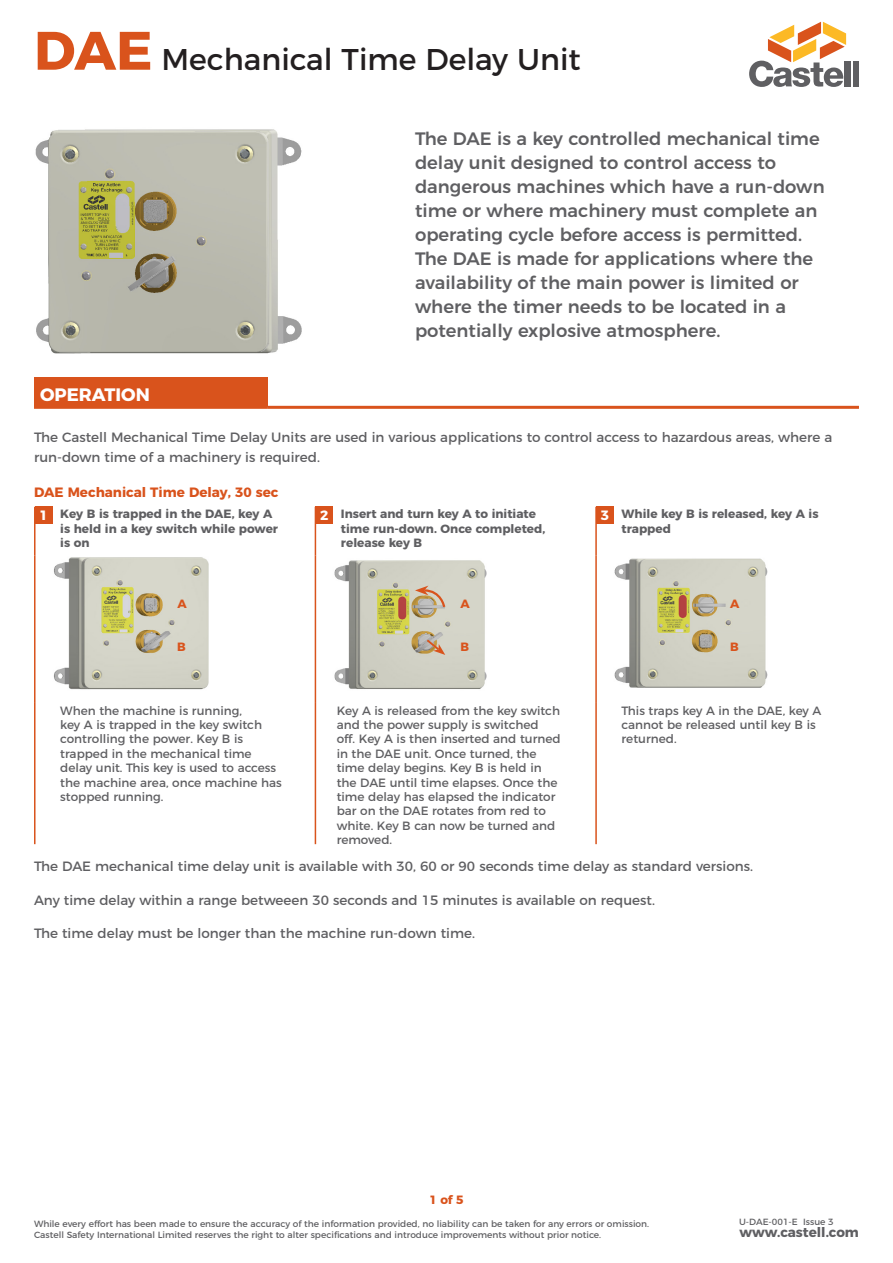
<style>
.page{position:relative;width:893px;height:1263px;background:#fff}
.page>*{position:absolute;margin:0;border:0;box-sizing:border-box;transform-origin:0 0}
.t1{font:30px "Montserrat";color:#231f20}
.Product_Description{font:500 18px/24px "Montserrat";color:#5f5f62}
.Headers{font:700 18px "Montserrat";color:#fff}
.Free_Text{font:13.5px/19.5px "Montserrat";color:#5f5f62}
.Orange_Titles{font:700 13.5px "Montserrat";color:#d9531c}
.t2{font:700 13.5px "Montserrat";color:#5f5f62}
.Square_Numbers{font:700 13.5px "Montserrat";color:#fff}
.Regular_Description{font:12px/14.4px "Montserrat";color:#5f5f62}
.Bold_Description{font:700 12px/14.4px "Montserrat";color:#5f5f62}
.Order_Orange_Text_Bo{font:700 12px "Montserrat";color:#d9531c}
.t3{font:9px/10.8px "Montserrat";color:#5f5f62}
.s1{font-weight:700;font-size:54px;color:#d9531c}
</style>
<div class="page">
<img style="left:35px;top:129px;width:267px;height:225px">
<div style="left:34px;top:378px;width:234px;height:29px;background:#d9531c"></div>
<hr style="left:34px;top:406px;width:234px;height:3px;background:#d9531c">
<hr style="left:268px;top:406px;width:591px;height:3px;background:#d9531c">
<hr style="left:34px;top:507px;width:2px;height:49px;background:#d9531c">
<hr style="left:34px;top:556px;width:2px;height:147px;background:#d9531c">
<hr style="left:34px;top:703px;width:2px;height:141px;background:#d9531c">
<hr style="left:315px;top:507px;width:1px;height:49px;background:#d9531c">
<hr style="left:315px;top:556px;width:1px;height:147px;background:#d9531c">
<hr style="left:315px;top:703px;width:1px;height:141px;background:#d9531c">
<hr style="left:595px;top:507px;width:2px;height:49px;background:#d9531c">
<hr style="left:595px;top:556px;width:2px;height:147px;background:#d9531c">
<hr style="left:595px;top:703px;width:2px;height:141px;background:#d9531c">
<div style="left:35px;top:507px;width:17px;height:17px;background:#d9531c"></div>
<div style="left:316px;top:507px;width:17px;height:17px;background:#d9531c"></div>
<div style="left:596px;top:507px;width:17px;height:17px;background:#d9531c"></div>
<img style="left:54px;top:557px;width:155px;height:133px">
<img style="left:334px;top:560px;width:153px;height:129px">
<svg style="left:425px;top:620px;width:55px;height:37px;background:#d0cabb"></svg>
<svg style="left:415px;top:586px;width:31px;height:23px"></svg>
<img style="left:614px;top:558px;width:153px;height:130px">
<svg style="left:749px;top:22px;width:97px;height:65px"></svg>
<div style="left:845px;top:61px;width:6px;height:25px;background:#5f5f62"></div>
<div style="left:853px;top:61px;width:6px;height:25px;background:#5f5f62"></div>
<h1 class="t1" style="left:34px;top:35px;width:548px"><span class="s1">DAE</span> Mechanical Time Delay Unit</h1>
<p class="Product_Description" style="left:415px;top:125px;width:411px">The DAE is a key controlled mechanical time delay unit designed to control access to dangerous machines which have a run-down time or where machinery must complete an operating cycle before access is permitted.<br>The DAE is made for applications where the availability of the main power is limited or where the timer needs to be located in a potentially explosive atmosphere.</p>
<p class="Headers" style="left:40px;top:380px;width:111px">OPERATION</p>
<p class="Free_Text" style="left:34px;top:426px;width:800px">The Castell Mechanical Time Delay Units are used in various applications to control access to hazardous areas, where a run-down time of a machinery is required.</p>
<p class="Orange_Titles" style="left:34px;top:481px;width:246px">DAE Mechanical Time Delay, 30 sec</p>
<p class="Square_Numbers" style="left:39px;top:504px;width:10px">1</p>
<p class="Bold_Description" style="left:60px;top:506px;width:219px">Key B is trapped in the DAE, key A is held in a key switch while power is on</p>
<p class="Square_Numbers" style="left:320px;top:504px;width:10px">2</p>
<p class="Bold_Description" style="left:341px;top:506px;width:206px">Insert and turn key A to initiate time run-down. Once completed, release key B</p>
<p class="Square_Numbers" style="left:601px;top:504px;width:10px">3</p>
<p class="Bold_Description" style="left:622px;top:506px;width:198px">While key B is released, key A is trapped</p>
<p class="Order_Orange_Text_Bo" style="left:177px;top:594px;width:11px">A</p>
<p class="Order_Orange_Text_Bo" style="left:177px;top:637px;width:10px">B</p>
<p class="Order_Orange_Text_Bo" style="left:460px;top:594px;width:11px">A</p>
<p class="Order_Orange_Text_Bo" style="left:460px;top:637px;width:10px">B</p>
<p class="Order_Orange_Text_Bo" style="left:730px;top:594px;width:11px">A</p>
<p class="Order_Orange_Text_Bo" style="left:730px;top:637px;width:10px">B</p>
<p class="Regular_Description" style="left:60px;top:702px;width:223px">When the machine is running,<br>key A is trapped in the key switch controlling the power. Key B is trapped in the mechanical time delay unit. This key is used to access the machine area, once machine has stopped running.</p>
<p class="Regular_Description" style="left:337px;top:702px;width:225px">Key A is released from the key switch and the power supply is switched<br>off. Key A is then inserted and turned in the DAE unit. Once turned, the time delay begins. Key B is held in the DAE until time elapses. Once the time delay has elapsed the indicator bar on the DAE rotates from red to white. Key B can now be turned and removed.</p>
<p class="Regular_Description" style="left:622px;top:702px;width:201px">This traps key A in the DAE, key A cannot be released until key B is returned.</p>
<p class="Free_Text" style="left:34px;top:856px;width:720px">The DAE mechanical time delay unit is available with 30, 60 or 90 seconds time delay as standard versions.</p>
<p class="Free_Text" style="left:34px;top:889px;width:622px">Any time delay within a range betweeen 30 seconds and 15 minutes is available on request.</p>
<p class="Free_Text" style="left:34px;top:922px;width:443px">The time delay must be longer than the machine run-down time.</p>
<p class="Order_Orange_Text_Bo" style="left:429px;top:1190px;width:36px">1 of 5</p>
<p class="t3" style="left:739px;top:1215px;width:96px">U-DAE-001-E Issue 3</p>
<p class="t3" style="left:34px;top:1217px;width:617px">While every effort has been made to ensure the accuracy of the information provided, no liability can be taken for any errors or omission.<br>Castell Safety International Limited reserves the right to alter specifications and introduce improvements without prior notice.</p>
<p class="t2" style="left:739px;top:1221px;width:121px">www.castell.com</p>
</div>
